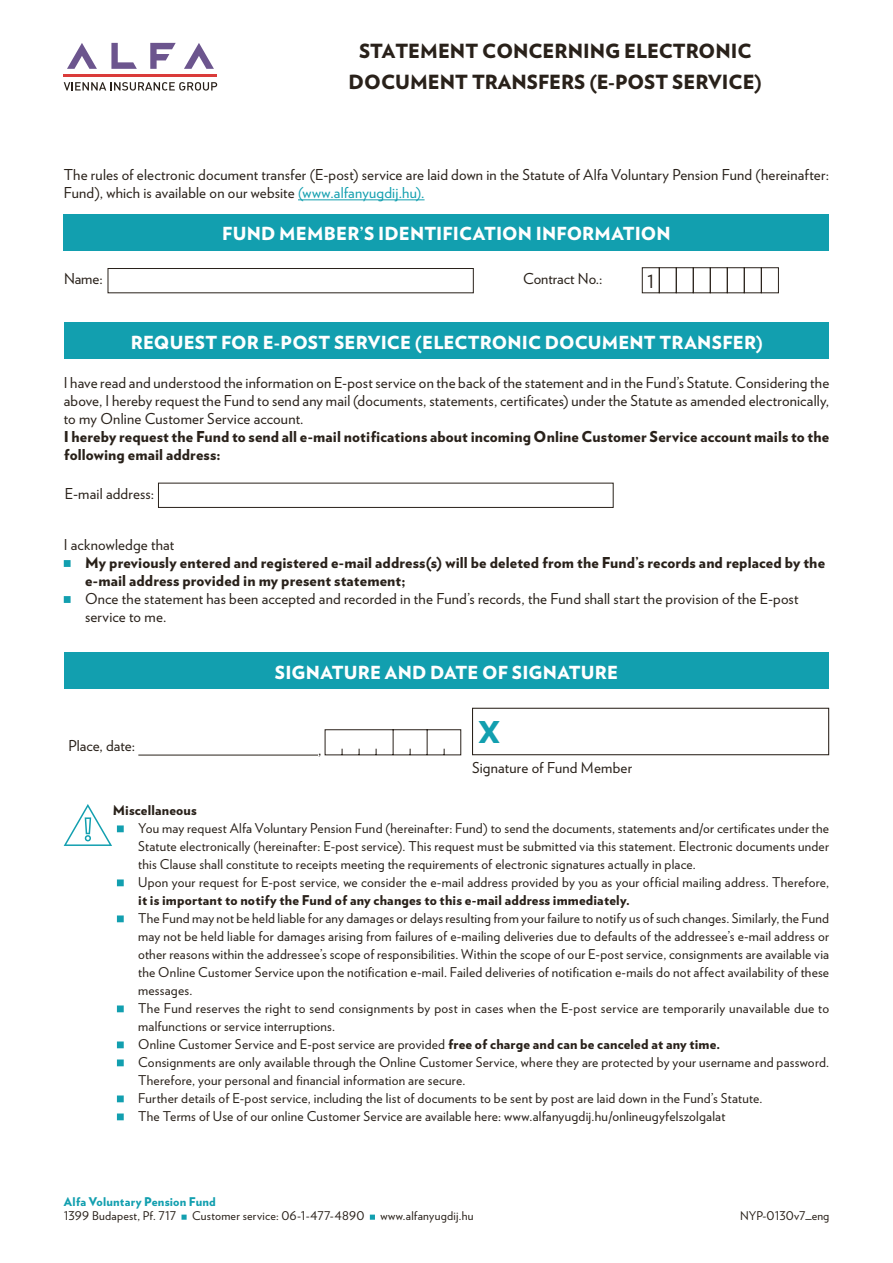
<style>
.page{position:relative;width:893px;height:1263px;background:#fff}
.page>*{position:absolute;margin:0;border:0;box-sizing:border-box;transform-origin:0 0}
.t1{font:900 30px "Verlag";color:#129faf}
.t2{font:900 19.5px/30.6px "Verlag";color:#29211a;text-align:center}
.t3{font:900 18px "Verlag";letter-spacing:.01em;color:#fff}
.t4{font:18px "Verlag";color:#29211a}
.BODY_body_text{font:15px/18px "Verlag";letter-spacing:.01em;color:#29211a}
.BODY_body_text-2{font:900 15px/18px "Verlag";letter-spacing:.01em;color:#29211a}
.BODY_body_text-3{font:13.5px/18px "Verlag";letter-spacing:.015em;color:#29211a}
.BODY_body_text-4{font:900 13.5px "Verlag";letter-spacing:.015em;color:#29211a}
.t5{font:12px "Verlag";letter-spacing:.02em;color:#29211a}
.Jegyárak{font:900 12px "Verlag";letter-spacing:.015em;color:#129faf}
.t6{font:12px "Verlag";color:#29211a}
.s1{color:#129faf}
.s2{font-weight:900}
</style>
<div class="page">
<hr style="left:298px;top:199px;width:127px;height:1px;background:#129faf">
<svg style="left:181px;top:1214px;width:6px;height:6px"></svg>
<svg style="left:370px;top:1214px;width:5px;height:6px"></svg>
<div style="left:64px;top:214px;width:765px;height:36px;background:#129faf"></div>
<div style="left:64px;top:322px;width:765px;height:37px;background:#129faf"></div>
<svg style="left:64px;top:560px;width:7px;height:7px"></svg>
<svg style="left:64px;top:596px;width:7px;height:7px"></svg>
<div style="left:64px;top:652px;width:765px;height:36px;background:#129faf"></div>
<hr style="left:138px;top:755px;width:180px;height:1px;background:#29211a">
<svg style="left:324px;top:729px;width:137px;height:27px"></svg>
<div style="left:472px;top:708px;width:357px;height:47px;border:1px solid #29211a"></div>
<div style="left:108px;top:268px;width:366px;height:25px;border:1px solid #29211a"></div>
<div style="left:642px;top:267px;width:18px;height:26px;border:1px solid #29211a"></div>
<div style="left:710px;top:267px;width:18px;height:26px;border:1px solid #29211a"></div>
<div style="left:676px;top:267px;width:18px;height:26px;border:1px solid #29211a"></div>
<div style="left:659px;top:267px;width:18px;height:26px;border:1px solid #29211a"></div>
<div style="left:727px;top:267px;width:18px;height:26px;border:1px solid #29211a"></div>
<div style="left:693px;top:267px;width:18px;height:26px;border:1px solid #29211a"></div>
<div style="left:744px;top:267px;width:18px;height:26px;border:1px solid #29211a"></div>
<div style="left:761px;top:267px;width:18px;height:26px;border:1px solid #29211a"></div>
<div style="left:158px;top:483px;width:456px;height:25px;border:1px solid #29211a"></div>
<svg style="left:184px;top:43px;width:30px;height:26px"></svg>
<svg style="left:150px;top:43px;width:26px;height:26px"></svg>
<svg style="left:111px;top:43px;width:26px;height:26px"></svg>
<svg style="left:67px;top:43px;width:30px;height:26px"></svg>
<hr style="left:64px;top:74px;width:153px;height:3px;background:#da3b3a">
<svg style="left:63px;top:82px;width:155px;height:9px"></svg>
<svg style="left:117px;top:825px;width:7px;height:7px"></svg>
<svg style="left:117px;top:879px;width:7px;height:7px"></svg>
<svg style="left:117px;top:915px;width:7px;height:7px"></svg>
<svg style="left:117px;top:1005px;width:7px;height:7px"></svg>
<svg style="left:117px;top:1041px;width:7px;height:7px"></svg>
<svg style="left:117px;top:1059px;width:7px;height:7px"></svg>
<svg style="left:117px;top:1095px;width:7px;height:7px"></svg>
<svg style="left:117px;top:1113px;width:7px;height:7px"></svg>
<svg style="left:64px;top:804px;width:48px;height:42px"></svg>
<p class="t2" style="left:349px;top:35px;width:415px">STATEMENT CONCERNING ELECTRONIC<br>DOCUMENT TRANSFERS (E-POST SERVICE)</p>
<p class="BODY_body_text" style="left:64px;top:165px;width:767px">The rules of electronic document transfer (E-post) service are laid down in the Statute of Alfa Voluntary Pension Fund (hereinafter:<br>Fund), which is available on our website <span class="s1">(www.alfanyugdij.hu).</span></p>
<p class="t3" style="left:222px;top:219px;width:450px">FUND MEMBER’S IDENTIFICATION INFORMATION</p>
<p class="BODY_body_text" style="left:64px;top:269px;width:40px">Name:</p>
<p class="BODY_body_text" style="left:523px;top:269px;width:81px">Contract No.:</p>
<p class="t4" style="left:647px;top:268px;width:9px">1</p>
<p class="t3" style="left:131px;top:328px;width:634px">REQUEST FOR E-POST SERVICE (ELECTRONIC DOCUMENT TRANSFER)</p>
<p class="BODY_body_text" style="left:64px;top:372px;width:767px;text-align:justify">I have read and understood the information on E-post service on the back of the statement and in the Fund’s Statute. Considering the above, I hereby request the Fund to send any mail (documents, statements, certificates) under the Statute as amended electronically, to my Online Customer Service account.</p>
<p class="BODY_body_text-2" style="left:64px;top:426px;width:767px">I hereby request the Fund to send all e-mail notifications about incoming Online Customer Service account mails to the following email address:</p>
<p class="BODY_body_text" style="left:65px;top:484px;width:91px">E-mail address:</p>
<p class="BODY_body_text" style="left:64px;top:534px;width:112px">I acknowledge that</p>
<p class="BODY_body_text-2" style="left:85px;top:552px;width:741px">My previously entered and registered e-mail address(s) will be deleted from the Fund’s records and replaced by the e-mail address provided in my present statement;</p>
<p class="BODY_body_text" style="left:85px;top:588px;width:715px">Once the statement has been accepted and recorded in the Fund’s records, the Fund shall start the provision of the E-post service to me.</p>
<p class="BODY_body_text" style="left:69px;top:736px;width:68px">Place, date:</p>
<p class="t3" style="left:275px;top:657px;width:345px">SIGNATURE AND DATE OF SIGNATURE</p>
<p class="BODY_body_text" style="left:318px;top:740px;width:5px">,</p>
<p class="t1" style="left:478px;top:707px;width:24px">X</p>
<p class="BODY_body_text" style="left:472px;top:758px;width:162px">Signature of Fund Member</p>
<p class="BODY_body_text-4" style="left:113px;top:799px;width:86px">Miscellaneous</p>
<p class="BODY_body_text-3" style="left:138px;top:818px;width:692px;text-align:justify">You may request Alfa Voluntary Pension Fund (hereinafter: Fund) to send the documents, statements and/or certificates under the Statute electronically (hereinafter: E-post service). This request must be submitted via this statement. Electronic documents under this Clause shall constitute to receipts meeting the requirements of electronic signatures actually in place.</p>
<p class="BODY_body_text-3" style="left:138px;top:872px;width:692px">Upon your request for E-post service, we consider the e-mail address provided by you as your official mailing address. Therefore, <span class="s2">it is important to notify the Fund of any changes to this e-mail address immediately.</span></p>
<p class="BODY_body_text-3" style="left:138px;top:908px;width:692px;text-align:justify">The Fund may not be held liable for any damages or delays resulting from your failure to notify us of such changes. Similarly, the Fund may not be held liable for damages arising from failures of e-mailing deliveries due to defaults of the addressee’s e-mail address or other reasons within the addressee’s scope of responsibilities. Within the scope of our E-post service, consignments are available via the Online Customer Service upon the notification e-mail. Failed deliveries of notification e-mails do not affect availability of these messages.</p>
<p class="BODY_body_text-3" style="left:138px;top:998px;width:693px">The Fund reserves the right to send consignments by post in cases when the E-post service are temporarily unavailable due to malfunctions or service interruptions.</p>
<p class="BODY_body_text-3" style="left:138px;top:1034px;width:584px">Online Customer Service and E-post service are provided <span class="s2">free of charge and can be canceled at any time.</span></p>
<p class="BODY_body_text-3" style="left:138px;top:1052px;width:692px">Consignments are only available through the Online Customer Service, where they are protected by your username and password.<br>Therefore, your personal and financial information are secure.</p>
<p class="BODY_body_text-3" style="left:138px;top:1088px;width:626px">Further details of E-post service, including the list of documents to be sent by post are laid down in the Fund’s Statute.</p>
<p class="BODY_body_text-3" style="left:138px;top:1106px;width:589px">The Terms of Use of our online Customer Service are available here: www.alfanyugdij.hu/onlineugyfelszolgalat</p>
<p class="Jegyárak" style="left:64px;top:1192px;width:154px">Alfa Voluntary Pension Fund</p>
<p class="t5" style="left:64px;top:1207px;width:114px">1399 Budapest, Pf. 717</p>
<p class="t5" style="left:192px;top:1207px;width:174px">Customer service: 06-1-477-4890</p>
<p class="t5" style="left:380px;top:1207px;width:95px">www.alfanyugdij.hu</p>
<p class="t6" style="left:740px;top:1207px;width:91px">NYP-0130v7_eng</p>
</div>
